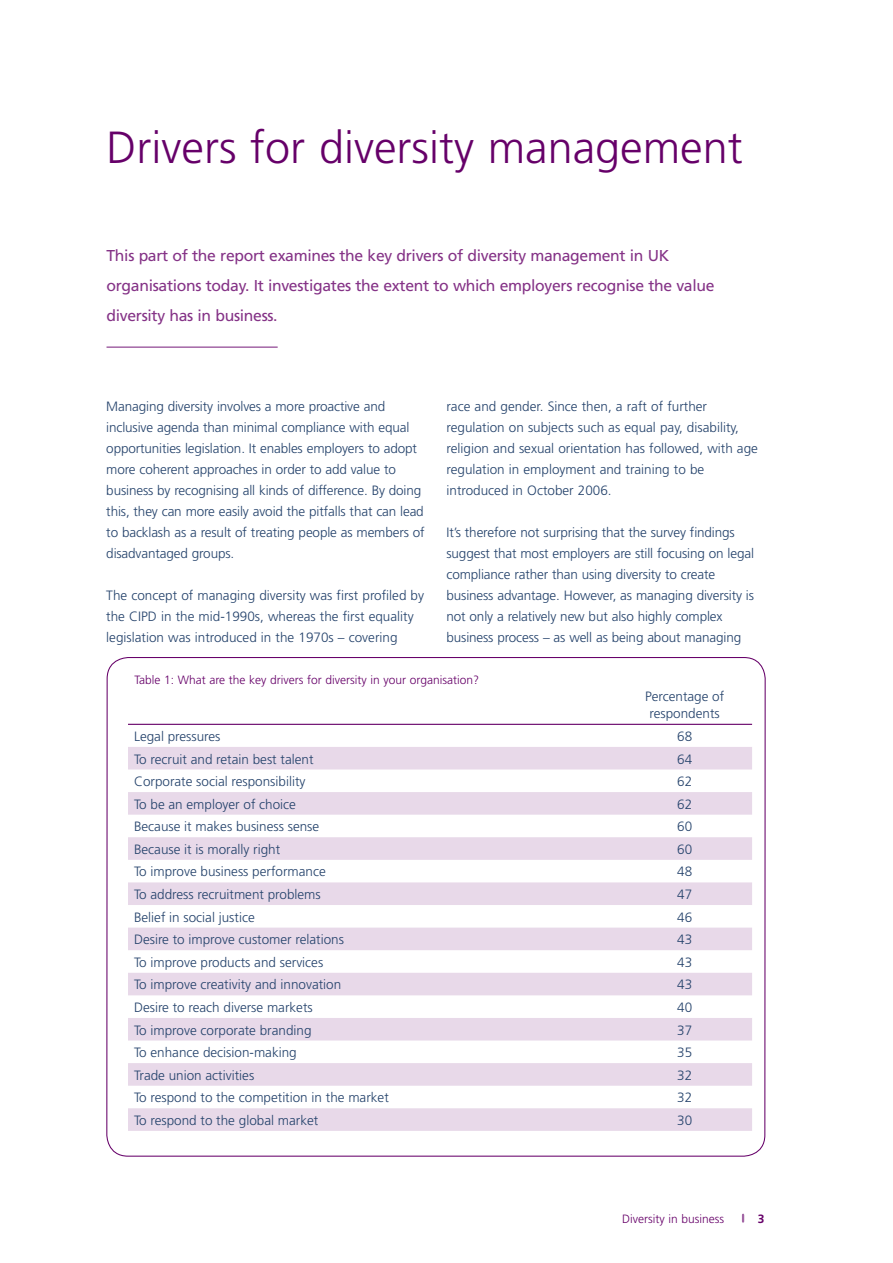
<style>
.page{position:relative;width:893px;height:1263px;background:#fff}
.page>*{position:absolute;margin:0;border:0;box-sizing:border-box;transform-origin:0 0}
.t1{font:300 45px "Frutiger";color:#660069}
.t2{font:15.75px/30px "Frutiger";letter-spacing:-.02em;color:#853387}
.t3{font:300 13.5px/22.6px "Frutiger";color:#24426b}
.t4{font:300 12px "Frutiger";color:#660069}
.t5{font:700 12px "Frutiger";color:#660069}
</style>
<div class="page">
<hr style="left:107px;top:346px;width:171px;height:2px;background:#a366a5">
<svg style="left:106px;top:657px;width:660px;height:499px"></svg>
<svg style="left:742px;top:1214px;width:2px;height:9px"></svg>
<h2 class="t1" style="left:107px;top:122px;width:638px">Drivers for diversity management</h2>
<p class="t2" style="left:107px;top:240px;width:609px">This part of the report examines the key drivers of diversity management in UK organisations today. It investigates the extent to which employers recognise the value</p>
<p class="t2" style="left:107px;top:300px;width:173px">diversity has in business.</p>
<p class="t3" style="left:106px;top:396px;width:320px;line-height:21px">Managing diversity involves a more proactive and inclusive agenda than minimal compliance with equal opportunities legislation. It enables employers to adopt more coherent approaches in order to add value to business by recognising all kinds of difference. By doing this, they can more easily avoid the pitfalls that can lead to backlash as a result of treating people as members of disadvantaged groups.</p>
<p class="t3" style="left:106px;top:585px;width:319px;line-height:21px">The concept of managing diversity was first profiled by the CIPD in the mid-1990s, whereas the first equality legislation was introduced in the 1970s – covering</p>
<p class="t3" style="left:446px;top:396px;width:313px;line-height:21px">race and gender. Since then, a raft of further regulation on subjects such as equal pay, disability, religion and sexual orientation has followed, with age regulation in employment and training to be introduced in October 2006.</p>
<p class="t3" style="left:446px;top:522px;width:309px;line-height:21px">It’s therefore not surprising that the survey findings suggest that most employers are still focusing on legal compliance rather than using diversity to create business advantage. However, as managing diversity is not only a relatively new but also highly complex business process – as well as being about managing</p>
<p class="t4" style="left:134px;top:673px;width:346px">Table 1: What are the key drivers for diversity in your organisation?</p>
<p class="t3" style="left:134px;top:725px;width:181px">Legal pressures<br>To recruit and retain best talent<br>Corporate social responsibility<br>To be an employer of choice</p>
<p class="t3" style="left:645px;top:689px;width:81px;line-height:16.5px;text-align:center">Percentage of respondents</p>
<p class="t3" style="left:677px;top:725px;width:17px;text-align:justify">68<br>64<br>62<br>62</p>
<p class="t3" style="left:134px;top:815px;width:187px">Because it makes business sense</p>
<p class="t3" style="left:677px;top:815px;width:17px">60</p>
<p class="t3" style="left:134px;top:838px;width:148px">Because it is morally right</p>
<p class="t3" style="left:677px;top:838px;width:17px;text-align:justify">60<br>48<br>47</p>
<p class="t3" style="left:134px;top:906px;width:122px">Belief in social justice</p>
<p class="t3" style="left:677px;top:906px;width:17px;text-align:justify">46<br>43<br>43<br>43<br>40<br>37<br>35<br>32<br>32<br>30</p>
<p class="t3" style="left:134px;top:861px;width:193px">To improve business performance<br>To address recruitment problems</p>
<p class="t3" style="left:134px;top:928px;width:256px">Desire to improve customer relations<br>To improve products and services<br>To improve creativity and innovation<br>Desire to reach diverse markets<br>To improve corporate branding<br>To enhance decision-making<br>Trade union activities<br>To respond to the competition in the market<br>To respond to the global market</p>
<p class="t4" style="left:622px;top:1212px;width:104px">Diversity in business</p>
<p class="t5" style="left:758px;top:1211px;width:8px">3</p>
</div>
